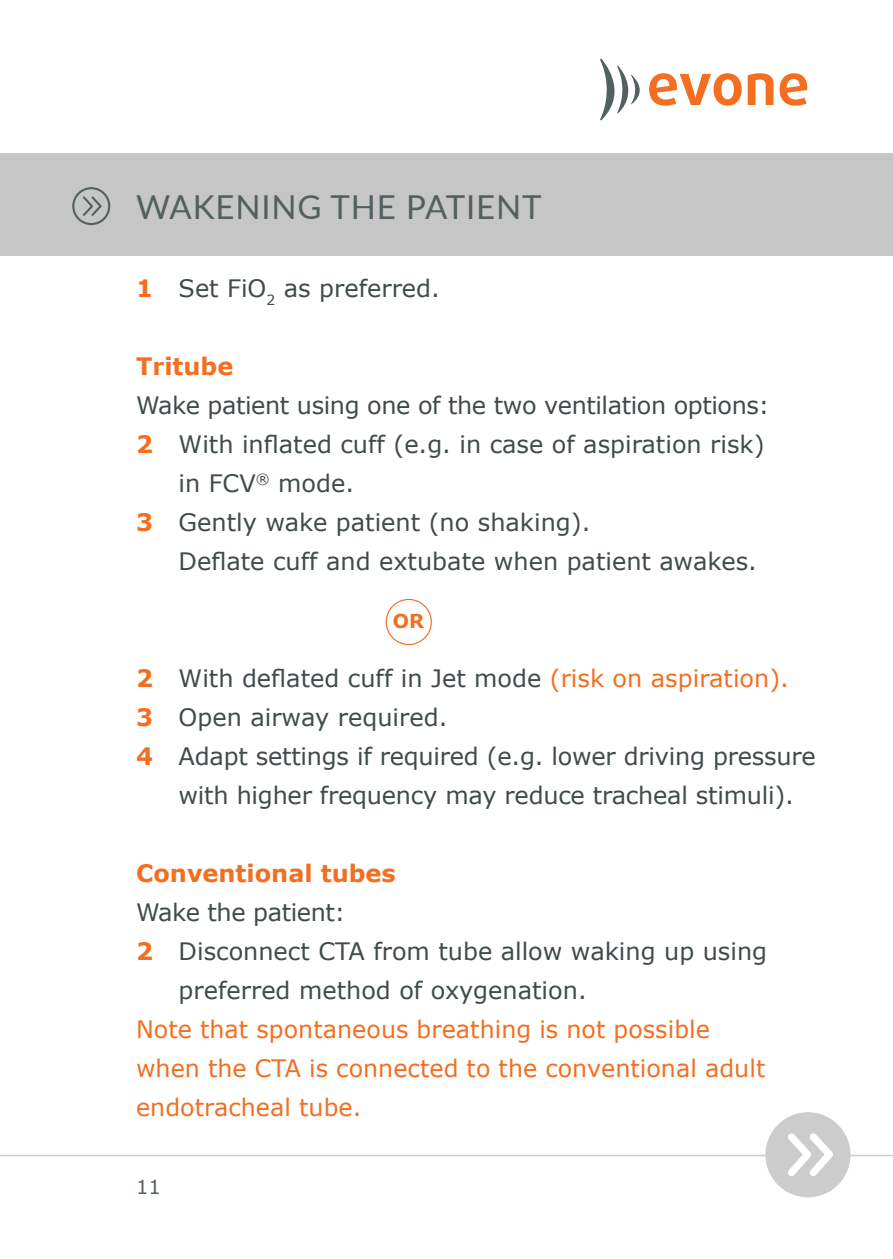
<style>
.page{position:relative;width:893px;height:1259px;background:#fff}
.page>*{position:absolute;margin:0;border:0;box-sizing:border-box;transform-origin:0 0}
.platte_tekst_tab_6mm{font:33px "Lato";letter-spacing:.025em;color:#536060}
.platte_tekst_tab_6mm-2{font:24px/39px "Verdana";color:#404b4b}
.Platte_tekst{font:24px/39px "Verdana";letter-spacing:.005em;color:#f36e21}
.platte_tekst_tab_6mm-3{font:24px "Verdana";letter-spacing:-.02em;color:#404b4b}
.platte_tekst_tab_6mm-4{font:700 24px "Verdana";color:#f36e21}
.t1{font:19.5px "Verdana";color:#536060}
.t2{font:700 19.2px "Verdana";color:#f36e21}
.s1{font-weight:700;color:#f36e21}
.s2{color:#f36e21}
</style>
<div class="page">
<svg style="left:600px;top:59px;width:40px;height:61px"></svg>
<svg style="left:649px;top:73px;width:93px;height:33px"></svg>
<svg style="left:748px;top:73px;width:25px;height:32px"></svg>
<svg style="left:779px;top:73px;width:28px;height:33px"></svg>
<div style="left:0;top:153px;width:893px;height:102px;background:#c7c6c6"></div>
<hr style="left:0;top:1154px;width:893px;height:2px;background:#ccc">
<div style="left:765px;top:1112px;width:85px;height:85px;background:#ccc;border-radius:50%"></div>
<svg style="left:788px;top:1133px;width:45px;height:43px"></svg>
<div style="left:72px;top:187px;width:38px;height:38px;border:2px solid #536060;border-radius:50%"></div>
<svg style="left:83px;top:196px;width:19px;height:20px"></svg>
<div style="left:386px;top:599px;width:46px;height:46px;border:1px solid #f36e21;border-radius:50%"></div>
<p class="platte_tekst_tab_6mm" style="left:136px;top:183px;width:407px">WAKENING THE PATIENT</p>
<p class="platte_tekst_tab_6mm-2" style="left:136px;top:269px;width:305px"><span class="s1">1</span> Set FiO<sub>2</sub> as preferred.</p>
<p class="platte_tekst_tab_6mm-4" style="left:136px;top:349px;width:99px">Tritube</p>
<p class="platte_tekst_tab_6mm-3" style="left:136px;top:389px;width:635px">Wake patient using one of the two ventilation options:</p>
<p class="platte_tekst_tab_6mm-2" style="left:179px;top:425px;width:587px;text-indent:-43px"><span class="s1">2</span> With inflated cuff (e.g. in case of aspiration risk) in FCV<sup>®</sup> mode.</p>
<p class="platte_tekst_tab_6mm-2" style="left:179px;top:503px;width:580px;text-indent:-43px"><span class="s1">3</span> Gently wake patient (no shaking).<br>Deflate cuff and extubate when patient awakes.</p>
<p class="t2" style="left:393px;top:608px;width:33px">OR</p>
<p class="platte_tekst_tab_6mm-2" style="left:136px;top:659px;width:654px"><span class="s1">2</span> With deflated cuff in Jet mode <span class="s2">(risk on aspiration).</span></p>
<p class="platte_tekst_tab_6mm-2" style="left:136px;top:698px;width:313px"><span class="s1">3</span> Open airway required.</p>
<p class="platte_tekst_tab_6mm-2" style="left:179px;top:737px;width:639px;text-indent:-43px"><span class="s1">4</span> Adapt settings if required (e.g. lower driving pressure with higher frequency may reduce tracheal stimuli).</p>
<p class="platte_tekst_tab_6mm-4" style="left:136px;top:856px;width:261px">Conventional tubes</p>
<p class="platte_tekst_tab_6mm-3" style="left:136px;top:896px;width:211px">Wake the patient:</p>
<p class="platte_tekst_tab_6mm-2" style="left:179px;top:932px;width:590px;text-indent:-43px"><span class="s1">2</span> Disconnect CTA from tube allow waking up using preferred method of oxygenation.</p>
<p class="Platte_tekst" style="left:136px;top:1010px;width:631px">Note that spontaneous breathing is not possible when the CTA is connected to the conventional adult endotracheal tube.</p>
<p class="t1" style="left:136px;top:1174px;width:26px">11</p>
</div>
